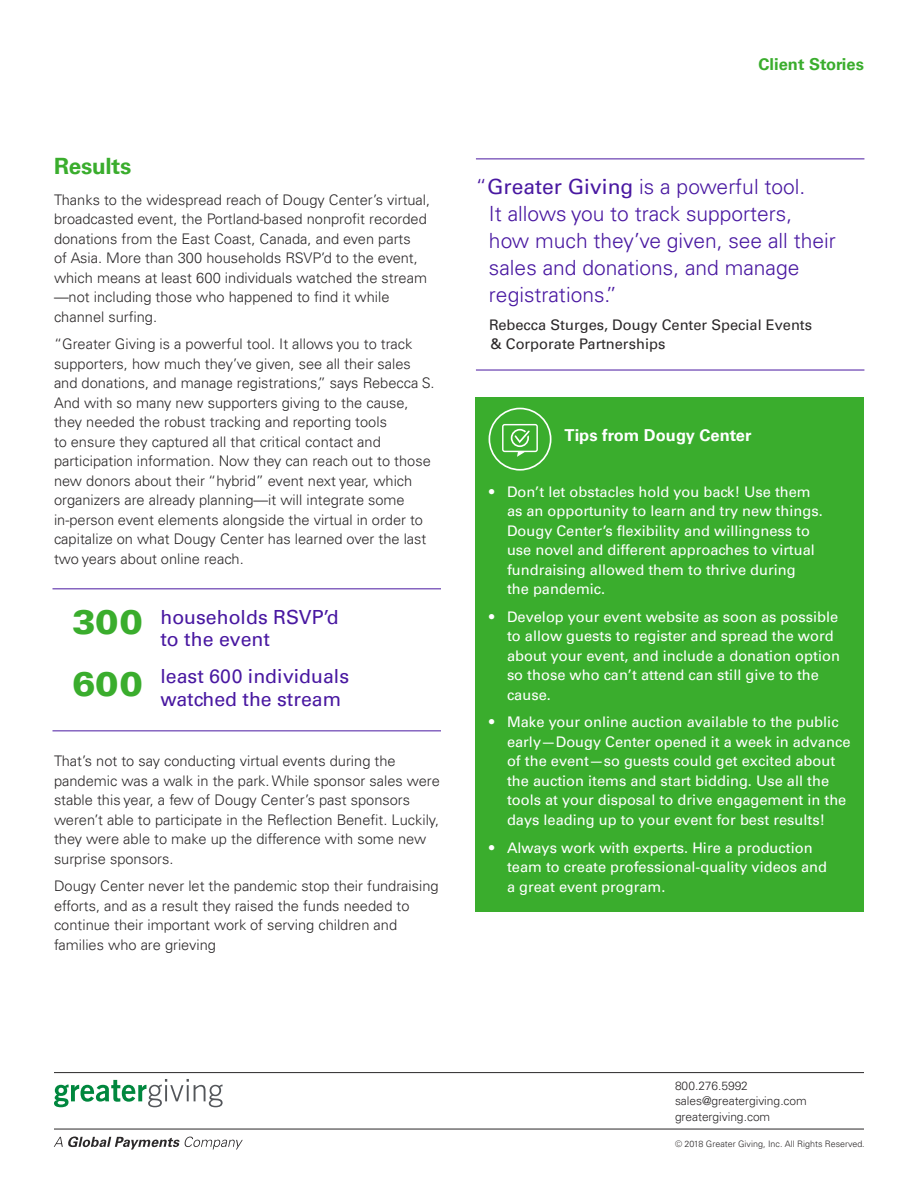
<style>
.page{position:relative;width:918px;height:1188px;background:#fff}
.page>*{position:absolute;margin:0;border:0;box-sizing:border-box;transform-origin:0 0}
.t1{font:900 34.5px/61.2px "Univers LT Pro 75";letter-spacing:.02em;color:#3aad2d}
.t2{font:700 22.5px "Univers LT Pro 65";letter-spacing:-.01em;color:#3aad2d}
.t3{font:300 21px/27px "Univers LT Pro 45";color:#4918a1}
.t4{font:19.5px/22.5px "Univers LT Pro 55 Roman";color:#4918a1}
.t5{font:700 16.5px "Univers LT Pro 65";color:#fff}
.t6{font:700 16.5px "Univers LT Pro 65";color:#3aad2d}
.t7{font:300 14.7px/19.5px "Univers LT Pro 45";color:#2b2829}
.t8{font:14.7px/19.5px "Univers LT Pro 55 Roman";color:#fff}
.t9{font:14.7px/19.5px "Univers LT Pro 55 Roman";color:#2b2829}
.t10{font:300 12px/15.8px "Univers LT Pro 45";letter-spacing:-.005em;color:#2b2829}
.t11{font:300 8.85px "Univers LT Pro 45";color:#2b2829}
.s1{font-family:"Univers LT Pro 55 Roman";font-weight:400}
</style>
<div class="page">
<svg style="left:54px;top:1137px;width:189px;height:13px"></svg>
<hr style="left:53px;top:589px;width:388px;height:1px;background:#4918a1">
<hr style="left:53px;top:731px;width:388px;height:1px;background:#4918a1">
<hr style="left:54px;top:1072px;width:810px;height:1px;background:#2b2829">
<svg style="left:54px;top:1079px;width:169px;height:28px"></svg>
<hr style="left:54px;top:1129px;width:810px;height:1px;background:#2b2829">
<div style="left:476px;top:397px;width:388px;height:515px;background:#3aad2d"></div>
<svg style="left:489px;top:408px;width:62px;height:63px"></svg>
<hr style="left:476px;top:370px;width:388px;height:1px;background:#4918a1">
<hr style="left:476px;top:159px;width:388px;height:1px;background:#4918a1">
<h2 class="t2" style="left:54px;top:157px;width:79px">Results</h2>
<p class="t7" style="left:54px;top:189px;width:378px">Thanks to the widespread reach of Dougy Center’s virtual, broadcasted event, the Portland-based nonprofit recorded donations from the East Coast, Canada, and even parts<br>of Asia. More than 300 households RSVP’d to the event, which means at least 600 individuals watched the stream —not including those who happened to find it while channel surfing.</p>
<p class="t7" style="left:54px;top:334px;width:382px">“Greater Giving is a powerful tool. It allows you to track supporters, how much they’ve given, see all their sales and donations, and manage registrations,” says Rebecca S.<br>And with so many new supporters giving to the cause, they needed the robust tracking and reporting tools<br>to ensure they captured all that critical contact and participation information. Now they can reach out to those new donors about their “hybrid” event next year, which organizers are already planning—it will integrate some in-person event elements alongside the virtual in order to capitalize on what Dougy Center has learned over the last two years about online reach.</p>
<h1 class="t1" style="left:72px;top:592px;width:72px">300<br>600</h1>
<h3 class="t4" style="left:160px;top:607px;width:180px">households RSVP’d to the event</h3>
<h3 class="t4" style="left:160px;top:667px;width:190px">least 600 individuals watched the stream</h3>
<p class="t7" style="left:54px;top:751px;width:387px">That’s not to say conducting virtual events during the pandemic was a walk in the park. While sponsor sales were stable this year, a few of Dougy Center’s past sponsors weren’t able to participate in the Reflection Benefit. Luckily, they were able to make up the difference with some new surprise sponsors.</p>
<p class="t7" style="left:54px;top:876px;width:386px">Dougy Center never let the pandemic stop their fundraising efforts, and as a result they raised the funds needed to continue their important work of serving children and families who are grieving</p>
<p class="t6" style="left:759px;top:55px;width:107px">Client Stories</p>
<h3 class="t3" style="left:489px;top:175px;width:348px;text-indent:-13px">“<span class="s1">Greater Giving</span> is a powerful tool.<br>It allows you to track supporters, how much they’ve given, see all their sales and donations, and manage registrations.”</h3>
<p class="t9" style="left:489px;top:316px;width:325px">Rebecca Sturges, Dougy Center Special Events &amp; Corporate Partnerships</p>
<p class="t5" style="left:565px;top:429px;width:188px">Tips from Dougy Center</p>
<p class="t8" style="left:507px;top:483px;width:317px;text-indent:-18px">• Don’t let obstacles hold you back! Use them as an opportunity to learn and try new things.<br>Dougy Center’s flexibility and willingness to use novel and different approaches to virtual fundraising allowed them to thrive during<br>the pandemic.</p>
<p class="t8" style="left:507px;top:608px;width:334px;text-indent:-18px">• Develop your event website as soon as possible to allow guests to register and spread the word about your event, and include a donation option so those who can’t attend can still give to the cause.</p>
<p class="t8" style="left:507px;top:714px;width:345px;text-indent:-18px">• Make your online auction available to the public early—Dougy Center opened it a week in advance of the event—so guests could get excited about the auction items and start bidding. Use all the tools at your disposal to drive engagement in the days leading up to your event for best results!</p>
<p class="t8" style="left:507px;top:839px;width:322px;text-indent:-18px">• Always work with experts. Hire a production team to create professional-quality videos and a great event program.</p>
<p class="t10" style="left:675px;top:1077px;width:133px">800.276.5992 sales@greatergiving.com greatergiving.com</p>
<p class="t11" style="left:675px;top:1138px;width:191px">© 2018 Greater Giving, Inc. All Rights Reserved.</p>
</div>
